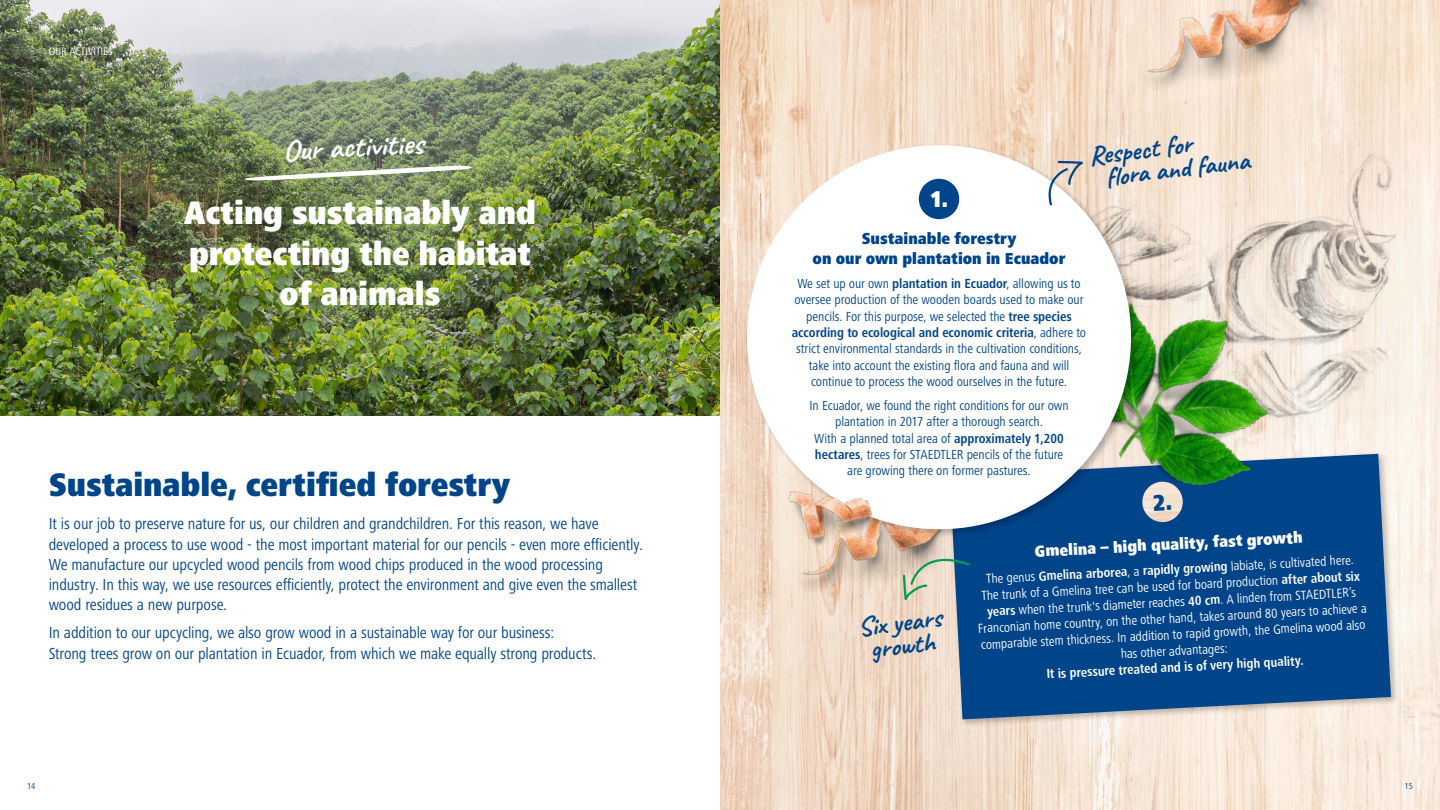
<style>
.page{position:relative;width:1440px;height:810px;background:#fff}
.page>*{position:absolute;margin:0;border:0;box-sizing:border-box;transform-origin:0 0}
.t1{font:900 condensed 33.75px/40.5px "Frutiger Next LTW1 G";letter-spacing:-.005em;color:#fff;text-align:center}
.t2{font:900 condensed 33.75px "Frutiger Next LTW1 G";letter-spacing:-.005em;color:#00448a}
.t3{font:700 30.9px "Caveat";color:#fff}
.t4{font:700 27px/23.2px "Caveat";color:#00448a}
.t5{font:900 condensed 23.62px "Frutiger Next LTW1 G";color:#fff}
.t6{font:condensed 16.5px/20.2px "Frutiger Next LTW1 G";letter-spacing:-.01em;color:#00448a}
.t7{font:900 condensed 16.5px/20.2px "Frutiger Next LTW1 G";color:#00448a;text-align:center}
.t8{font:900 condensed 16.5px "Frutiger Next LTW1 G";color:#fff}
.t9{font:condensed 13.58px/16.4px "Frutiger Next LTW1 G";letter-spacing:-.005em;color:#00448a;text-align:center}
.t10{font:condensed 13.58px/16.4px "Frutiger Next LTW1 G";color:#fff;text-align:center}
.t11{font:700 condensed 13.58px "Frutiger Next LTW1 G";color:#fff}
.t12{font:condensed 11.25px "Frutiger Next LTW1 G";color:#fff}
.t13{font:condensed 9px "Frutiger Next LTW1 G";color:#00448a}
.s1{font-weight:700}
</style>
<div class="page">
<img style="left:720px;top:0;width:720px;height:810px">
<img style="left:1007px;top:56px;width:433px;height:426px">
<img style="left:760px;top:538px;width:188px;height:123px">
<div style="left:948px;top:451px;width:452px;height:277px;background:#000;opacity:.25"></div>
<svg style="left:950px;top:454px;width:441px;height:265px;background:#155290"></svg>
<img style="left:0;top:0;width:720px;height:416px">
<img style="left:1140px;top:185px;width:199px;height:338px">
<div style="left:745px;top:143px;width:395px;height:395px;background:#000;opacity:.25"></div>
<div style="left:747px;top:145px;width:384px;height:384px;background:#fff;border-radius:50%"></div>
<div style="left:919px;top:179px;width:40px;height:40px;background:#00448a;border-radius:50%"></div>
<img style="left:1142px;top:482px;width:41px;height:41px">
<img style="left:778px;top:466px;width:120px;height:112px">
<img style="left:1105px;top:0;width:260px;height:159px">
<svg style="left:241px;top:166px;width:232px;height:15px"></svg>
<svg style="left:1044px;top:160px;width:40px;height:47px"></svg>
<svg style="left:902px;top:547px;width:69px;height:54px;background:#9facab"></svg>
<svg style="left:1154px;top:494px;width:17px;height:17px"></svg>
<p class="t12" style="left:49px;top:44px;width:66px">OUR ACTIVITIES</p>
<h2 class="t3" style="left:282px;top:131px;width:142px;rotate:-3deg">Our activities</h2>
<h1 class="t1" style="left:184px;top:193px;width:354px">Acting sustainably and protecting the habitat of animals</h1>
<h1 class="t2" style="left:49px;top:465px;width:463px">Sustainable, certified forestry</h1>
<p class="t6" style="left:49px;top:514px;width:596px">It is our job to preserve nature for us, our children and grandchildren. For this reason, we have developed a process to use wood - the most important material for our pencils - even more efficiently.<br>We manufacture our upcycled wood pencils from wood chips produced in the wood processing industry. In this way, we use resources efficiently, protect the environment and give even the smallest wood residues a new purpose.</p>
<p class="t6" style="left:49px;top:623px;width:549px">In addition to our upcycling, we also grow wood in a sustainable way for our business:<br>Strong trees grow on our plantation in Ecuador, from which we make equally strong products.</p>
<h3 class="t5" style="left:930px;top:186px;width:20px">1.</h3>
<h3 class="t4" style="left:1102px;top:143px;width:146px;text-indent:-13px;rotate:-7deg">Respect for<br>flora and fauna</h3>
<p class="t7" style="left:813px;top:228px;width:254px">Sustainable forestry<br>on our own plantation in Ecuador</p>
<p class="t9" style="left:792px;top:275px;width:296px">We set up our own <span class="s1">plantation in Ecuador</span>, allowing us to oversee production of the wooden boards used to make our pencils. For this purpose, we selected the <span class="s1">tree species according to ecological and economic criteria</span>, adhere to strict environmental standards in the cultivation conditions, take into account the existing flora and fauna and will continue to process the wood ourselves in the future.</p>
<p class="t9" style="left:809px;top:397px;width:261px">In Ecuador, we found the right conditions for our own plantation in 2017 after a thorough search.<br>With a planned total area of <span class="s1">approximately 1,200 hectares</span>, trees for STAEDTLER pencils of the future are growing there on former pastures.</p>
<h3 class="t4" style="left:857px;top:616px;width:85px;text-align:center;rotate:-7deg">Six years growth</h3>
<p class="t8" style="left:1034px;top:542px;width:270px;rotate:-3deg">Gmelina – high quality, fast growth</p>
<p class="t10" style="left:975px;top:571px;width:391px;rotate:-3deg">The genus <span class="s1">Gmelina arborea</span>, a <span class="s1">rapidly growing</span> labiate, is cultivated here.<br>The trunk of a Gmelina tree can be used for board production <span class="s1">after about six years</span> when the trunk's diameter reaches <span class="s1">40 cm</span>. A linden from STAEDTLER’s Franconian home country, on the other hand, takes around 80 years to achieve a comparable stem thickness. In addition to rapid growth, the Gmelina wood also has other advantages:</p>
<p class="t11" style="left:1046px;top:666px;width:259px;rotate:-3deg">It is pressure treated and is of very high quality.</p>
<p class="t13" style="left:27px;top:781px;width:10px">14</p>
<p class="t13" style="left:1405px;top:781px;width:10px">15</p>
</div>
